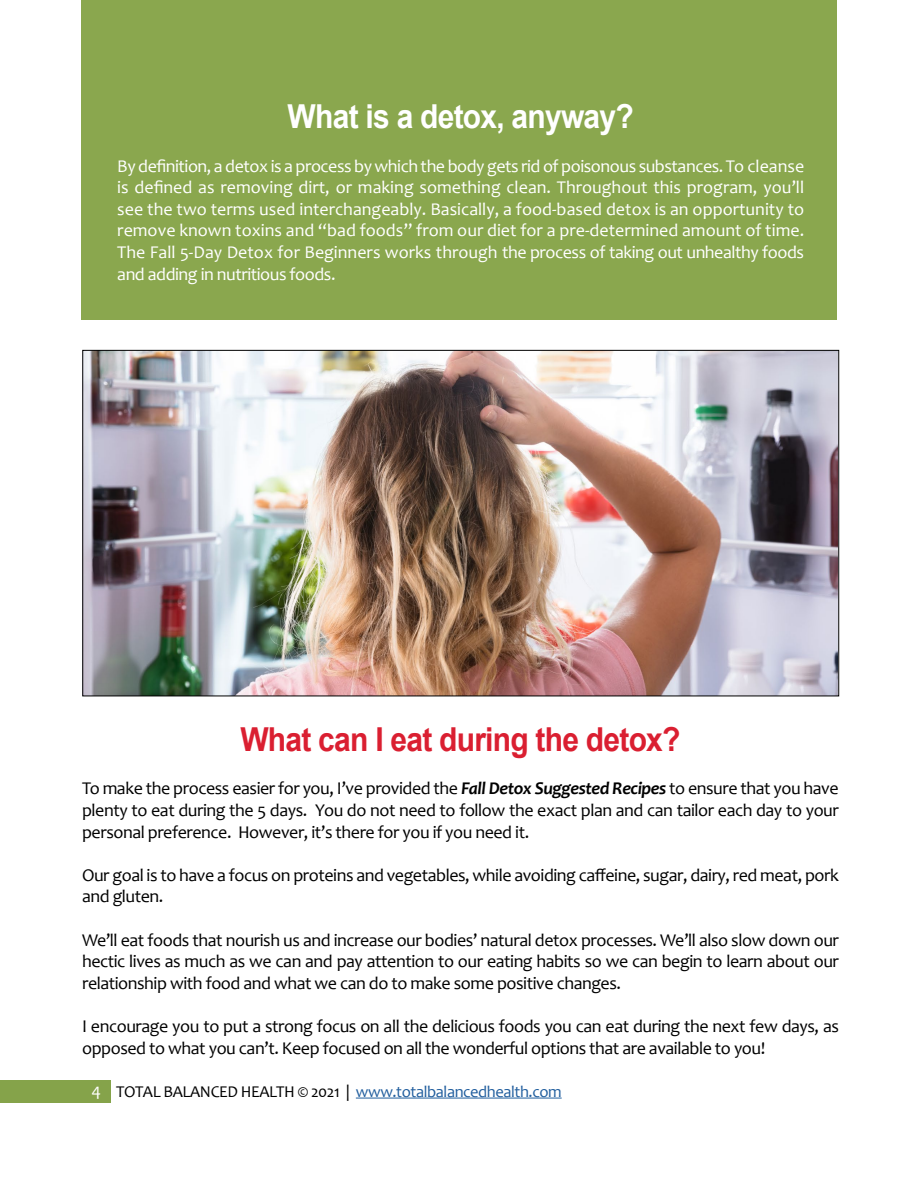
<style>
.page{position:relative;width:918px;height:1188px;background:#fff}
.page>*{position:absolute;margin:0;border:0;box-sizing:border-box;transform-origin:0 0}
.t1{font:700 33px "Arial";letter-spacing:-.025em;color:#da1f31;scale:.91 1}
.t2{font:700 33px "Arial";letter-spacing:-.025em;color:#fff;scale:.91 1}
.t3{font:18px/21.6px "Candara";letter-spacing:-.025em;color:#000;text-align:justify}
.t4{font:18px/21.6px "Candara";letter-spacing:-.025em;color:#fff;text-align:justify}
.t5{font:16.5px "Candara";letter-spacing:-.025em;color:#215e9e}
.s1{font-weight:700;font-style:italic}
.s2{font-size:18px;color:#fff}
.s3{color:#000}
</style>
<div class="page">
<hr style="left:356px;top:1098px;width:206px;height:1px;background:#215e9e">
<div style="left:0;top:1080px;width:111px;height:22px;background:#85a34a"></div>
<div style="left:81px;top:0;width:756px;height:320px;background:#8aa74e"></div>
<img style="left:84px;top:352px;width:753px;height:342px">
<h1 class="t2" style="left:288px;top:94px;width:382px">What is a detox, anyway?</h1>
<p class="t4" style="left:117px;top:155px;width:689px">By definition, a detox is a process by which the body gets rid of poisonous substances. To cleanse is defined as removing dirt, or making something clean. Throughout this program, you’ll see the two terms used interchangeably. Basically, a food-based detox is an opportunity to remove known toxins and “bad foods” from our diet for a pre-determined amount of time.<br>The Fall 5-Day Detox for Beginners works through the process of taking out unhealthy foods and adding in nutritious foods.</p>
<h1 class="t1" style="left:240px;top:716px;width:485px">What can I eat during the detox?</h1>
<p class="t3" style="left:82px;top:778px;width:758px">To make the process easier for you, I’ve provided the <span class="s1">Fall Detox Suggested Recipes</span> to ensure that you have plenty to eat during the 5 days. You do not need to follow the exact plan and can tailor each day to your personal preference. However, it’s there for you if you need it.</p>
<p class="t3" style="left:82px;top:864px;width:758px">Our goal is to have a focus on proteins and vegetables, while avoiding caffeine, sugar, dairy, red meat, pork and gluten.</p>
<p class="t3" style="left:82px;top:929px;width:758px">We’ll eat foods that nourish us and increase our bodies’ natural detox processes. We’ll also slow down our hectic lives as much as we can and pay attention to our eating habits so we can begin to learn about our relationship with food and what we can do to make some positive changes.</p>
<p class="t3" style="left:82px;top:1015px;width:758px">I encourage you to put a strong focus on all the delicious foods you can eat during the next few days, as opposed to what you can’t. Keep focused on all the wonderful options that are available to you!</p>
<p class="t5" style="left:92px;top:1081px;width:472px"><span class="s2">4</span> <span class="s3">TOTAL BALANCED HEALTH © 2021 |</span> www.totalbalancedhealth.com</p>
</div>
